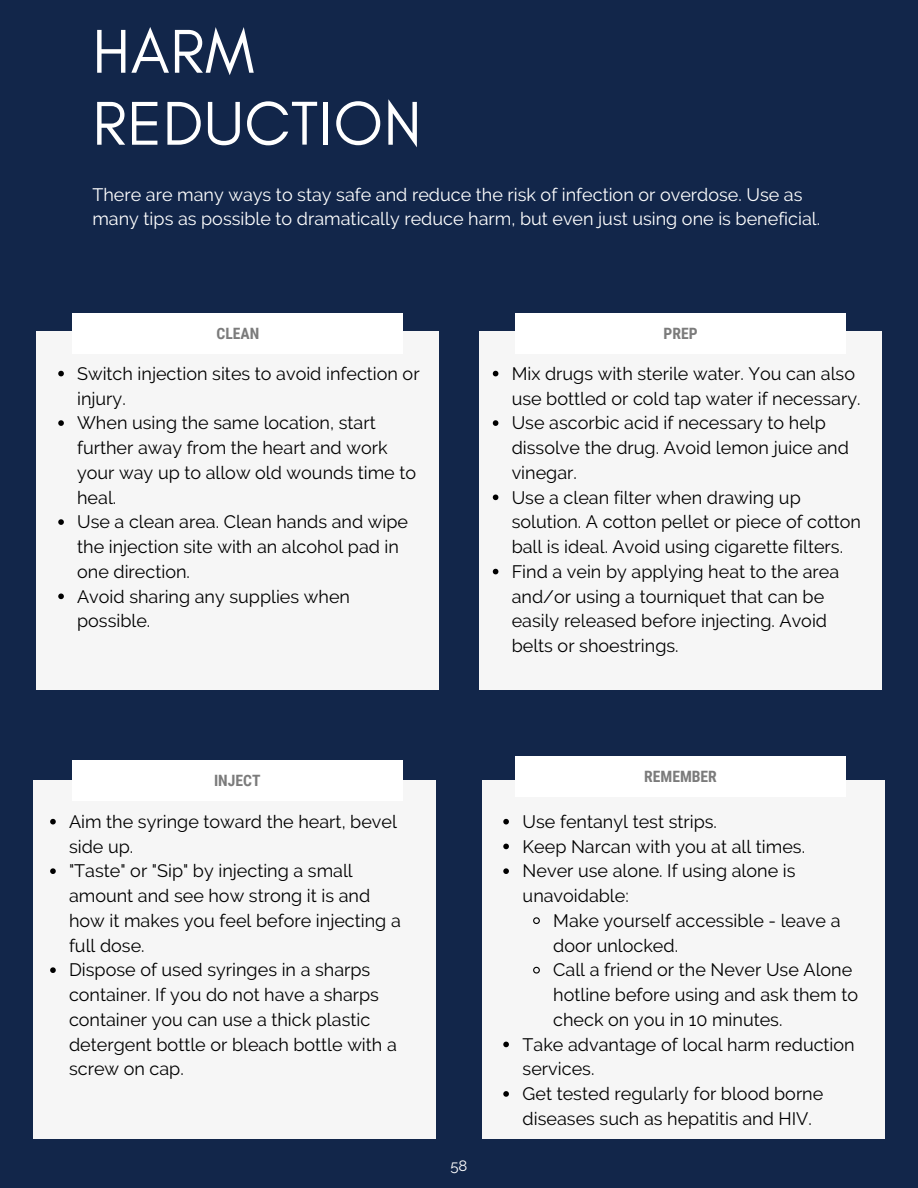
<style>
.page{position:relative;width:918px;height:1188px;background:#12264a}
.page>*{position:absolute;margin:0;border:0;box-sizing:border-box;transform-origin:0 0}
.t1{font:63px/72px "Glacial Indifference";letter-spacing:.01em;color:#fff}
.t2{font:18px/24.8px "Raleway";color:#000}
.t3{font:18px/24.8px "Raleway";color:#fff}
.t4{font:700 15.6px "Roboto Condensed";color:#7b7b7b}
.t5{font:15px "Raleway";color:#fff}
</style>
<div class="page">
<div style="left:36px;top:331px;width:403px;height:359px;background:#f6f6f6"></div>
<div style="left:73px;top:313px;width:330px;height:41px;background:#fff"></div>
<div style="left:479px;top:331px;width:403px;height:359px;background:#f6f6f6"></div>
<div style="left:515px;top:313px;width:331px;height:40px;background:#fff"></div>
<div style="left:33px;top:780px;width:403px;height:359px;background:#f6f6f6"></div>
<div style="left:72px;top:760px;width:331px;height:40px;background:#fff"></div>
<div style="left:482px;top:780px;width:403px;height:359px;background:#f6f6f6"></div>
<div style="left:515px;top:757px;width:331px;height:40px;background:#fff"></div>
<svg style="left:58px;top:371px;width:6px;height:5px"></svg>
<svg style="left:58px;top:420px;width:6px;height:6px"></svg>
<svg style="left:58px;top:519px;width:6px;height:6px"></svg>
<svg style="left:58px;top:594px;width:6px;height:5px"></svg>
<svg style="left:493px;top:371px;width:5px;height:5px"></svg>
<svg style="left:493px;top:420px;width:5px;height:6px"></svg>
<svg style="left:493px;top:495px;width:5px;height:5px"></svg>
<svg style="left:493px;top:569px;width:5px;height:5px"></svg>
<svg style="left:50px;top:819px;width:6px;height:5px"></svg>
<svg style="left:50px;top:868px;width:6px;height:6px"></svg>
<svg style="left:50px;top:967px;width:6px;height:6px"></svg>
<svg style="left:503px;top:819px;width:6px;height:5px"></svg>
<svg style="left:503px;top:844px;width:6px;height:5px"></svg>
<svg style="left:503px;top:868px;width:6px;height:6px"></svg>
<svg style="left:533px;top:917px;width:7px;height:7px"></svg>
<svg style="left:533px;top:966px;width:7px;height:8px"></svg>
<svg style="left:503px;top:1042px;width:6px;height:5px"></svg>
<svg style="left:503px;top:1091px;width:6px;height:6px"></svg>
<p class="t1" style="left:92px;top:15px;width:331px">HARM<br>REDUCTION</p>
<p class="t3" style="left:92px;top:182px;width:729px">There are many ways to stay safe and reduce the risk of infection or overdose. Use as many tips as possible to dramatically reduce harm, but even just using one is beneficial.</p>
<h1 class="t4" style="left:216px;top:325px;width:44px">CLEAN</h1>
<p class="t4" style="left:664px;top:324px;width:36px">PREP</p>
<p class="t2" style="left:77px;top:361px;width:344px">Switch injection sites to avoid infection or injury.</p>
<h2 class="t2" style="left:77px;top:411px;width:340px">When using the same location, start further away from the heart and work your way up to allow old wounds time to heal.</h2>
<p class="t2" style="left:77px;top:510px;width:333px">Use a clean area. Clean hands and wipe the injection site with an alcohol pad in one direction.</p>
<p class="t2" style="left:77px;top:584px;width:274px">Avoid sharing any supplies when possible.</p>
<p class="t2" style="left:512px;top:361px;width:350px">Mix drugs with sterile water. You can also use bottled or cold tap water if necessary.</p>
<p class="t2" style="left:512px;top:411px;width:339px">Use ascorbic acid if necessary to help dissolve the drug. Avoid lemon juice and vinegar.</p>
<h2 class="t2" style="left:512px;top:485px;width:351px">Use a clean filter when drawing up solution. A cotton pellet or piece of cotton ball is ideal. Avoid using cigarette filters.</h2>
<p class="t2" style="left:512px;top:559px;width:329px">Find a vein by applying heat to the area and/or using a tourniquet that can be easily released before injecting. Avoid belts or shoestrings.</p>
<h2 class="t4" style="left:214px;top:771px;width:48px">INJECT</h2>
<p class="t4" style="left:644px;top:768px;width:74px">REMEMBER</p>
<p class="t2" style="left:69px;top:809px;width:329px">Aim the syringe toward the heart, bevel side up.</p>
<p class="t2" style="left:69px;top:859px;width:333px">"Taste" or "Sip" by injecting a small amount and see how strong it is and how it makes you feel before injecting a full dose.</p>
<p class="t2" style="left:69px;top:958px;width:329px">Dispose of used syringes in a sharps container. If you do not have a sharps container you can use a thick plastic detergent bottle or bleach bottle with a screw on cap.</p>
<p class="t5" style="left:450px;top:1156px;width:19px">58</p>
<h2 class="t2" style="left:523px;top:809px;width:196px">Use fentanyl test strips.</h2>
<p class="t2" style="left:523px;top:834px;width:284px">Keep Narcan with you at all times.</p>
<p class="t2" style="left:523px;top:859px;width:274px">Never use alone. If using alone is unavoidable:</p>
<p class="t2" style="left:553px;top:908px;width:289px">Make yourself accessible - leave a door unlocked.</p>
<p class="t2" style="left:553px;top:958px;width:306px">Call a friend or the Never Use Alone hotline before using and ask them to check on you in 10 minutes.</p>
<p class="t2" style="left:523px;top:1032px;width:334px">Take advantage of local harm reduction services.</p>
<p class="t2" style="left:523px;top:1081px;width:302px">Get tested regularly for blood borne diseases such as hepatitis and HIV.</p>
</div>
